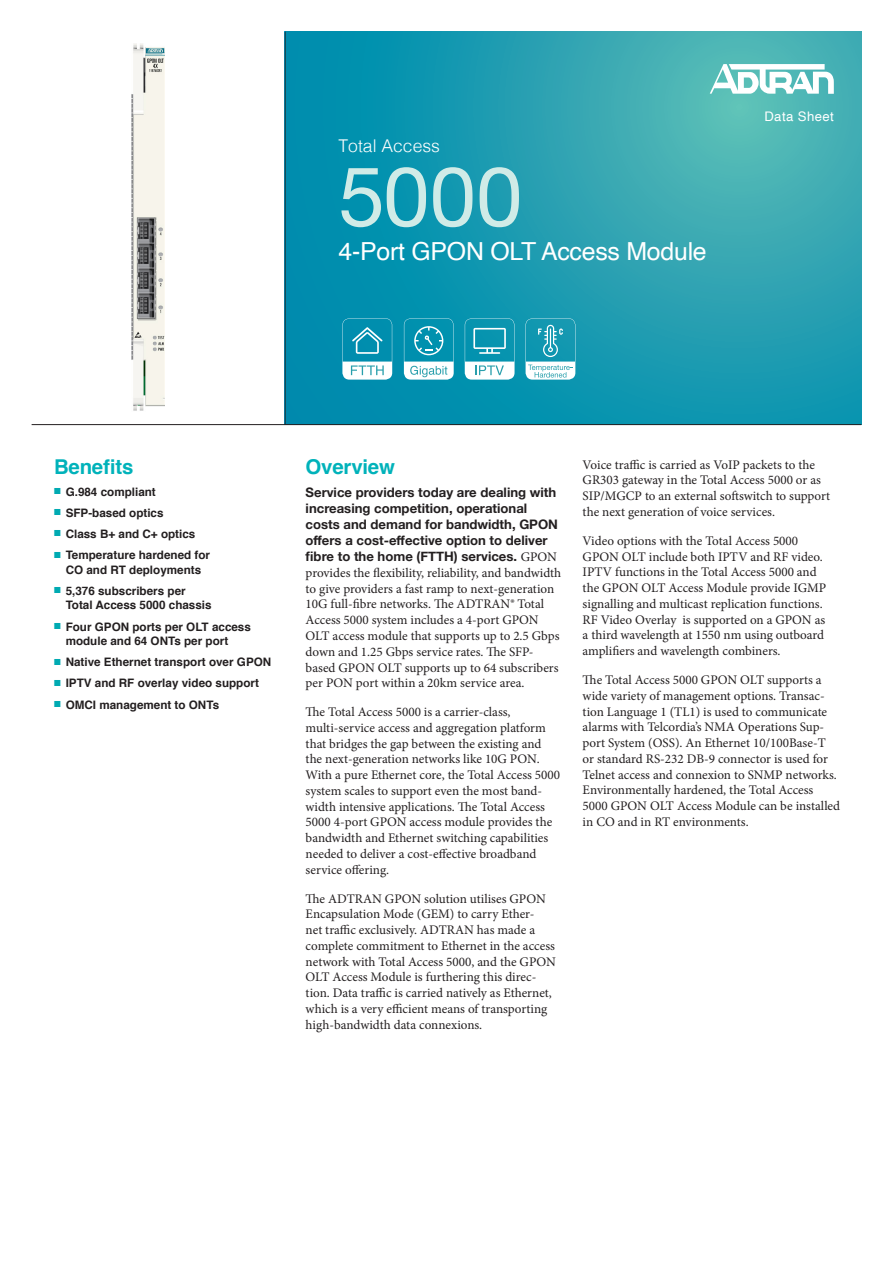
<style>
.page{position:relative;width:893px;height:1263px;background:#fff}
.page>*{position:absolute;margin:0;border:0;box-sizing:border-box;transform-origin:0 0}
.t1{font:83.4px "Helvetica Neue";color:#d0ebe7}
.t2{font:24.9px "Helvetica";letter-spacing:-.01em;color:#fff}
.t3{font:700 20.4px "Helvetica";letter-spacing:-.01em;color:#00b2ba}
.t4{font:300 17.55px "Helvetica";color:#fff}
.Body_Copy{font:13.2px/15.8px "Minion Pro";color:#231f20}
.t5{font:13.2px "Helvetica";letter-spacing:.03em;color:#fff}
.t6{font:700 11.7px/14.5px "Helvetica";color:#231f20}
.s1{color:#00aab2}
.s2{font-family:"Helvetica Neue";font-weight:700}
</style>
<div class="page">
<svg style="left:286px;top:32px;width:575px;height:392px;background:#209eb1"></svg>
<hr style="left:32px;top:424px;width:829px;height:1px;background:#231f20">
<hr style="left:285px;top:32px;width:1px;height:393px;background:#231f20">
<svg style="left:710px;top:64px;width:124px;height:30px"></svg>
<svg style="left:404px;top:318px;width:50px;height:62px"></svg>
<svg style="left:465px;top:318px;width:50px;height:62px"></svg>
<svg style="left:526px;top:318px;width:49px;height:62px"></svg>
<svg style="left:342px;top:318px;width:50px;height:62px"></svg>
<img style="left:132px;top:44px;width:32px;height:367px">
<h3 class="t4" style="left:339px;top:131px;width:103px">Total Access</h3>
<h1 class="t1" style="left:339px;top:136px;width:185px">5000</h1>
<h2 class="t2" style="left:339px;top:232px;width:370px">4-Port GPON OLT Access Module</h2>
<p class="t5" style="left:764px;top:106px;width:71px">Data Sheet</p>
<p class="t3" style="left:54px;top:451px;width:81px">Benefits</p>
<p class="t6" style="left:54px;top:484px;width:103px"><span class="s1">■</span> G.984 compliant</p>
<p class="t6" style="left:54px;top:505px;width:111px"><span class="s1">■</span> SFP-based optics</p>
<p class="t6" style="left:54px;top:527px;width:143px"><span class="s1">■</span> Class B+ and C+ optics</p>
<p class="t6" style="left:54px;top:548px;width:158px;text-align:center"><span class="s1">■</span> Temperature hardened for<br>CO and RT deployments</p>
<p class="t6" style="left:66px;top:583px;width:147px;text-indent:-12px"><span class="s1">■</span> 5,376 subscribers per<br>Total Access 5000 chassis</p>
<p class="t6" style="left:66px;top:619px;width:187px;text-indent:-12px"><span class="s1">■</span> Four GPON ports per OLT access module and 64 ONTs per port</p>
<p class="t6" style="left:54px;top:655px;width:219px"><span class="s1">■</span> Native Ethernet transport over GPON</p>
<p class="t6" style="left:54px;top:676px;width:206px"><span class="s1">■</span> IPTV and RF overlay video support</p>
<p class="t6" style="left:54px;top:697px;width:167px"><span class="s1">■</span> OMCI management to ONTs</p>
<p class="t3" style="left:306px;top:451px;width:91px">Overview</p>
<p class="Body_Copy" style="left:306px;top:485px;width:257px"><span class="s2">Service providers today are dealing with increasing competition, operational costs and demand for bandwidth, GPON offers a cost-effective option to deliver fibre to the home (FTTH) services.</span> GPON provides the flexibility, reliability, and bandwidth to give providers a fast ramp to next-generation 10G full-fibre networks. The ADTRAN® Total Access 5000 system includes a 4-port GPON OLT access module that supports up to 2.5 Gbps down and 1.25 Gbps service rates. The SFP&shy;based GPON OLT supports up to 64 subscribers per PON port within a 20km service area.</p>
<p class="Body_Copy" style="left:306px;top:704px;width:256px">The Total Access 5000 is a carrier-class, multi-service access and aggregation platform that bridges the gap between the existing and the next-generation networks like 10G PON.<br>With a pure Ethernet core, the Total Access 5000 system scales to support even the most band&shy;width intensive applications. The Total Access 5000 4-port GPON access module provides the bandwidth and Ethernet switching capabilities needed to deliver a cost-effective broadband service offering.</p>
<p class="Body_Copy" style="left:306px;top:891px;width:252px">The ADTRAN GPON solution utilises GPON Encapsulation Mode (GEM) to carry Ether-<br>net traffic exclusively. ADTRAN has made a complete commitment to Ethernet in the access network with Total Access 5000, and the GPON OLT Access Module is furthering this direc&shy;tion. Data traffic is carried natively as Ethernet, which is a very efficient means of transporting high-bandwidth data connexions.</p>
<p class="Body_Copy" style="left:583px;top:457px;width:249px">Voice traffic is carried as VoIP packets to the GR303 gateway in the Total Access 5000 or as SIP/MGCP to an external softswitch to support the next generation of voice services.</p>
<p class="Body_Copy" style="left:583px;top:533px;width:245px">Video options with the Total Access 5000<br>GPON OLT include both IPTV and RF video.<br>IPTV functions in the Total Access 5000 and the GPON OLT Access Module provide IGMP signalling and multicast replication functions.<br>RF Video Overlay is supported on a GPON as a third wavelength at 1550 nm using outboard amplifiers and wavelength combiners.</p>
<p class="Body_Copy" style="left:583px;top:672px;width:259px">The Total Access 5000 GPON OLT supports a wide variety of management options. Transac&shy;tion Language 1 (TL1) is used to communicate alarms with Telcordia’s NMA Operations Sup&shy;port System (OSS). An Ethernet 10/100Base-T or standard RS-232 DB-9 connector is used for Telnet access and connexion to SNMP networks.<br>Environmentally hardened, the Total Access 5000 GPON OLT Access Module can be installed in CO and in RT environments.</p>
</div>
